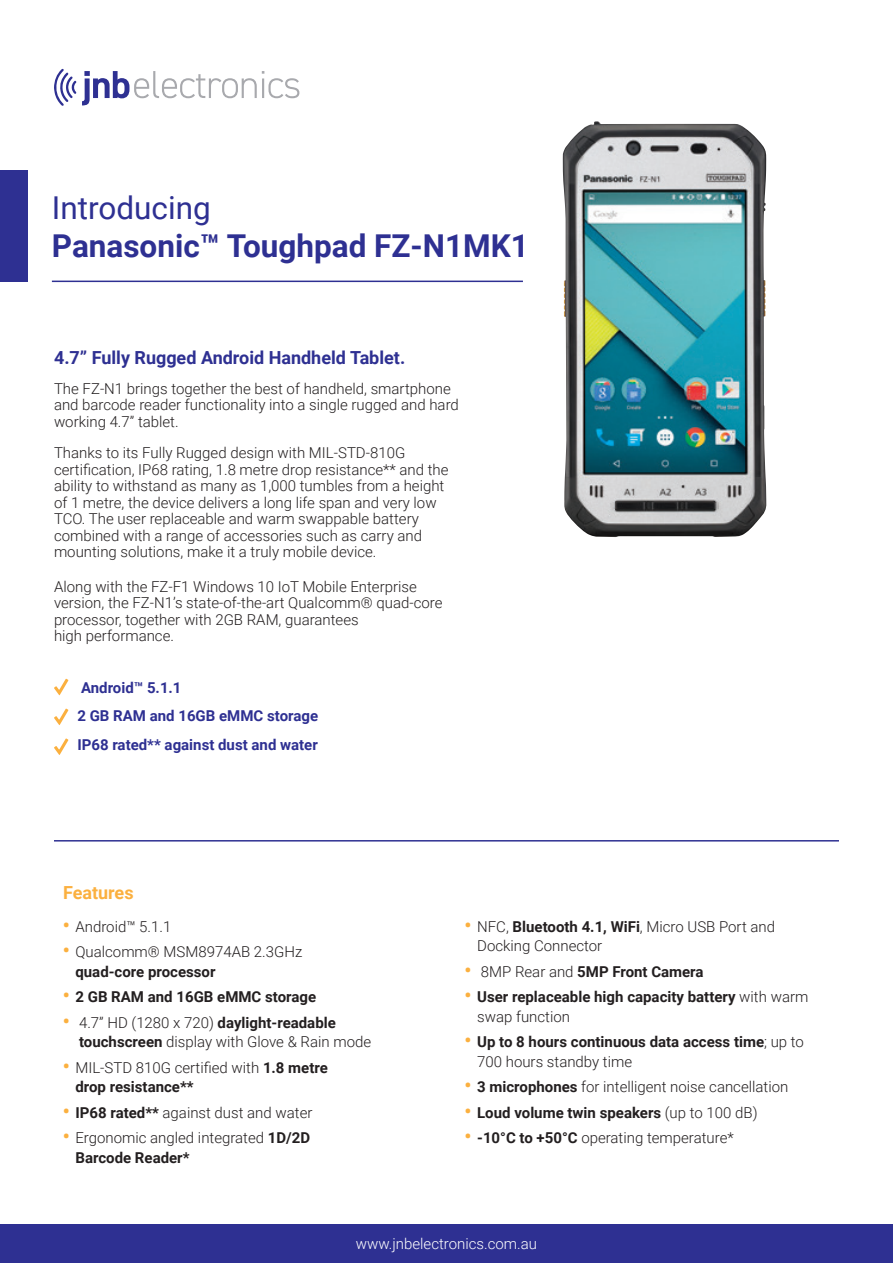
<style>
.page{position:relative;width:893px;height:1263px;background:#fff}
.page>*{position:absolute;margin:0;border:0;box-sizing:border-box;transform-origin:0 0}
.t1{font:700 31.5px "Roboto";color:#2e3092}
.t2{font:31.5px "Roboto";color:#2e3092}
.t3{font:700 18px "Roboto";color:#2e3092}
.t4{font:700 18px "Roboto";color:#fbb03f}
.t5{font:300 15px/16.5px "Roboto";color:#231f20}
.t6{font:700 15px/19.5px "Roboto";color:#231f20}
.t7{font:700 15px/28.5px "Roboto";color:#2e3092}
.t8{font:300 15px "Roboto";color:#fff}
.s1{font-weight:700;font-size:19.5px;color:#fbb03f}
.s2{font-weight:700}
.s3{font-size:19.5px;color:#fbb03f}
.s4{font-weight:300}
</style>
<div class="page">
<div style="left:0;top:170px;width:27px;height:111px;background:#2e3092"></div>
<div style="left:0;top:1224px;width:893px;height:39px;background:#2e3092"></div>
<hr style="left:52px;top:281px;width:471px;height:1px;background:#2e3092">
<hr style="left:54px;top:840px;width:785px;height:1px;background:#2e3092">
<svg style="left:54px;top:679px;width:15px;height:16px"></svg>
<svg style="left:54px;top:708px;width:15px;height:17px"></svg>
<svg style="left:54px;top:738px;width:15px;height:17px"></svg>
<img style="left:563px;top:121px;width:203px;height:416px">
<svg style="left:54px;top:69px;width:245px;height:37px"></svg>
<h1 class="t2" style="left:52px;top:186px;width:160px">Introducing</h1>
<h1 class="t1" style="left:52px;top:224px;width:478px">Panasonic™ Toughpad FZ-N1MK1</h1>
<p class="t3" style="left:54px;top:345px;width:353px">4.7” Fully Rugged Android Handheld Tablet.</p>
<p class="t5" style="left:54px;top:379px;width:406px">The FZ-N1 brings together the best of handheld, smartphone and barcode reader functionality into a single rugged and hard working 4.7” tablet.</p>
<p class="t5" style="left:54px;top:444px;width:396px">Thanks to its Fully Rugged design with MIL-STD-810G certification, IP68 rating, 1.8 metre drop resistance** and the ability to withstand as many as 1,000 tumbles from a height of 1 metre, the device delivers a long life span and very low TCO. The user replaceable and warm swappable battery combined with a range of accessories such as carry and mounting solutions, make it a truly mobile device.</p>
<p class="t5" style="left:54px;top:577px;width:390px">Along with the FZ-F1 Windows 10 IoT Mobile Enterprise version, the FZ-N1’s state-of-the-art Qualcomm® quad-core processor, together with 2GB RAM, guarantees<br>high performance.</p>
<p class="t7" style="left:77px;top:672px;width:242px">Android™ 5.1.1<br>2 GB RAM and 16GB eMMC storage<br>IP68 rated** against dust and water</p>
<p class="t4" style="left:63px;top:880px;width:72px">Features</p>
<p class="t5" style="left:63px;top:917px;width:110px"><span class="s1">•</span> Android™ 5.1.1</p>
<p class="t5" style="left:75px;top:941px;width:228px;line-height:19.5px;text-indent:-13px"><span class="s1">•</span> Qualcomm® MSM8974AB 2.3GHz <span class="s2">quad-core processor</span></p>
<p class="t6" style="left:63px;top:986px;width:255px"><span class="s3">•</span> 2 GB RAM and 16GB eMMC storage</p>
<p class="t5" style="left:79px;top:1012px;width:294px;line-height:19.5px;text-indent:-16px"><span class="s1">•</span> 4.7” HD (1280 x 720) <span class="s2">daylight-readable touchscreen</span> display with Glove &amp; Rain mode</p>
<p class="t5" style="left:75px;top:1057px;width:254px;line-height:19.5px;text-indent:-13px"><span class="s1">•</span> MIL-STD 810G certified with <span class="s2">1.8 metre drop resistance**</span></p>
<p class="t5" style="left:63px;top:1103px;width:251px"><span class="s1">•</span> <span class="s2">IP68 rated**</span> against dust and water</p>
<p class="t5" style="left:75px;top:1127px;width:236px;line-height:19.5px;text-indent:-13px"><span class="s1">•</span> Ergonomic angled integrated <span class="s2">1D/2D<br>Barcode Reader*</span></p>
<p class="t5" style="left:477px;top:916px;width:299px;line-height:19.5px;text-indent:-13px"><span class="s1">•</span> NFC, <span class="s2">Bluetooth 4.1, WiFi</span>, Micro USB Port and<br>Docking Connector</p>
<p class="t6" style="left:464px;top:961px;width:241px"><span class="s3">•</span> <span class="s4">8MP Rear and</span> 5MP Front Camera</p>
<p class="t6" style="left:477px;top:986px;width:333px;text-indent:-13px"><span class="s3">•</span> User replaceable high capacity battery <span class="s4">with warm swap function</span></p>
<p class="t6" style="left:477px;top:1031px;width:328px;text-indent:-13px"><span class="s3">•</span> Up to 8 hours continuous data access time<span class="s4">; up to<br>700 hours standby time</span></p>
<p class="t5" style="left:464px;top:1078px;width:325px"><span class="s1">•</span> <span class="s2">3 microphones</span> for intelligent noise cancellation</p>
<p class="t6" style="left:464px;top:1102px;width:295px"><span class="s3">•</span> Loud volume twin speakers <span class="s4">(up to 100 dB)</span></p>
<p class="t5" style="left:464px;top:1129px;width:271px"><span class="s1">•</span> <span class="s2">-10°C to +50°C</span> operating temperature*</p>
<p class="t8" style="left:356px;top:1233px;width:183px">www.jnbelectronics.com.au</p>
</div>
